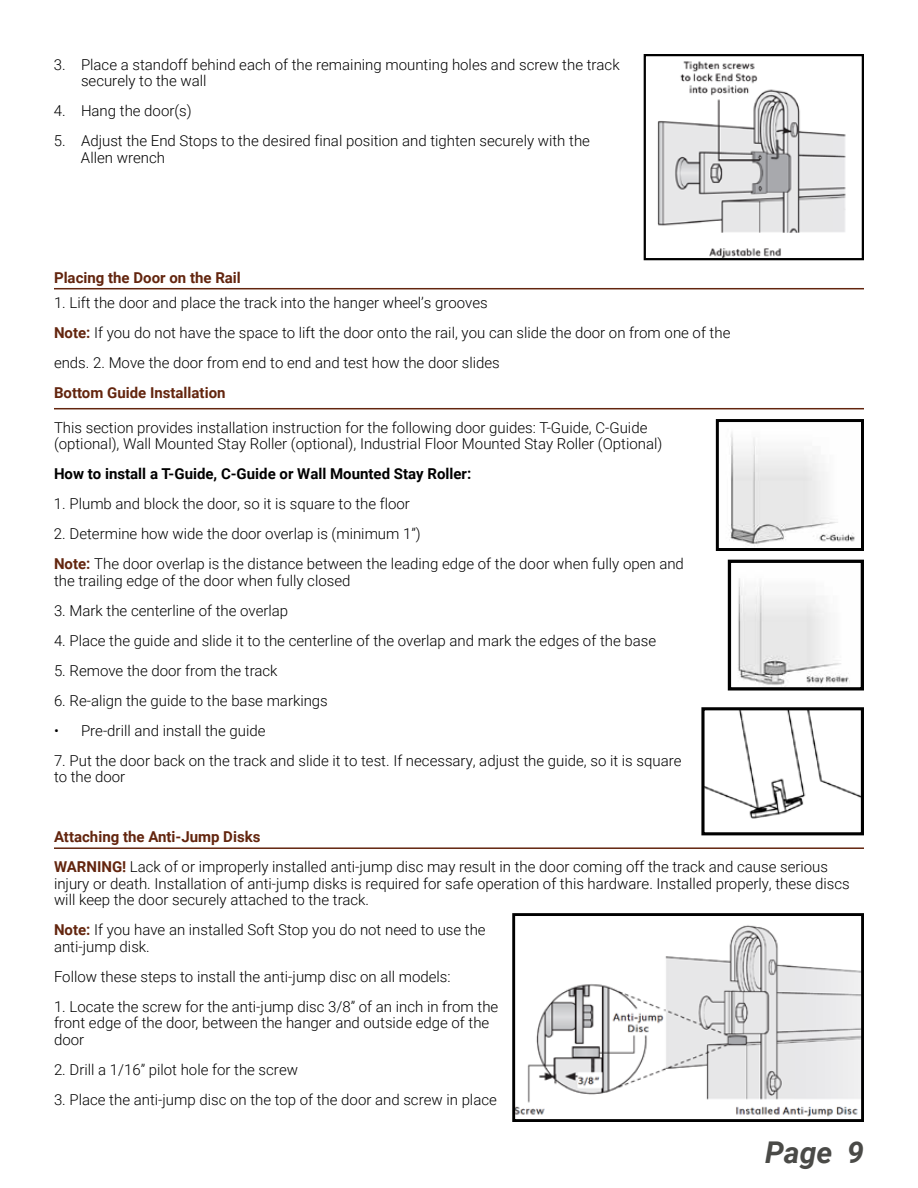
<style>
.page{position:relative;width:918px;height:1188px;background:#fff}
.page>*{position:absolute;margin:0;border:0;box-sizing:border-box;transform-origin:0 0}
.t1{font:italic 700 30px "Roboto";color:#4a4a47}
.t2{font:300 15px/16.5px "Roboto";color:#000}
.t3{font:700 15px "Roboto";color:#000}
.t4{font:700 15px "Roboto";color:#63250e}
.s1{font-weight:700;color:#63250e}
</style>
<div class="page">
<hr style="left:54px;top:288px;width:810px;height:1px;background:#63250e">
<hr style="left:54px;top:408px;width:810px;height:1px;background:#63250e">
<hr style="left:54px;top:847px;width:810px;height:2px;background:#63250e">
<img style="left:657px;top:61px;width:189px;height:196px">
<div style="left:644px;top:54px;width:220px;height:206px;border:2px solid #000"></div>
<img style="left:705px;top:711px;width:155px;height:108px">
<div style="left:701px;top:707px;width:163px;height:128px;border:3px solid #000"></div>
<img style="left:738px;top:578px;width:112px;height:109px">
<div style="left:728px;top:560px;width:136px;height:131px;border:3px solid #000"></div>
<img style="left:730px;top:433px;width:125px;height:113px">
<div style="left:716px;top:419px;width:148px;height:132px;border:3px solid #000"></div>
<img style="left:516px;top:925px;width:344px;height:192px">
<div style="left:512px;top:913px;width:352px;height:209px;border:3px solid #000"></div>
<p class="t2" style="left:81px;top:56px;width:540px;text-indent:-27px">3. Place a standoff behind each of the remaining mounting holes and screw the track securely to the wall</p>
<p class="t2" style="left:54px;top:102px;width:139px">4. Hang the door(s)</p>
<p class="t2" style="left:81px;top:132px;width:510px;text-indent:-27px">5. Adjust the End Stops to the desired final position and tighten securely with the<br>Allen wrench</p>
<p class="t4" style="left:54px;top:267px;width:188px">Placing the Door on the Rail</p>
<p class="t2" style="left:54px;top:287px;width:678px;line-height:30px">1. Lift the door and place the track into the hanger wheel’s grooves<br><span class="s1">Note:</span> If you do not have the space to lift the door onto the rail, you can slide the door on from one of the ends. 2. Move the door from end to end and test how the door slides</p>
<p class="t4" style="left:54px;top:382px;width:173px">Bottom Guide Installation</p>
<p class="t2" style="left:54px;top:419px;width:610px">This section provides installation instruction for the following door guides: T-Guide, C-Guide (optional), Wall Mounted Stay Roller (optional), Industrial Floor Mounted Stay Roller (Optional)</p>
<p class="t3" style="left:54px;top:463px;width:419px">How to install a T-Guide, C-Guide or Wall Mounted Stay Roller:</p>
<p class="t2" style="left:54px;top:495px;width:358px">1. Plumb and block the door, so it is square to the floor</p>
<p class="t2" style="left:54px;top:518px;width:631px;line-height:30px">2. Determine how wide the door overlap is (minimum 1”)<br><span class="s1">Note:</span> The door overlap is the distance between the leading edge of the door when fully open and</p>
<p class="t2" style="left:54px;top:572px;width:298px">the trailing edge of the door when fully closed</p>
<p class="t2" style="left:54px;top:602px;width:236px">3. Mark the centerline of the overlap</p>
<p class="t2" style="left:54px;top:632px;width:604px">4. Place the guide and slide it to the centerline of the overlap and mark the edges of the base</p>
<p class="t2" style="left:54px;top:662px;width:225px">5. Remove the door from the track</p>
<p class="t2" style="left:54px;top:692px;width:275px">6. Re-align the guide to the base markings</p>
<p class="t2" style="left:54px;top:722px;width:213px">• Pre-drill and install the guide</p>
<p class="t2" style="left:54px;top:752px;width:629px">7. Put the door back on the track and slide it to test. If necessary, adjust the guide, so it is square to the door</p>
<p class="t2" style="left:54px;top:821px;width:776px;line-height:30px"><span class="s1">Attaching the Anti-Jump Disks<br>WARNING!</span> Lack of or improperly installed anti-jump disc may result in the door coming off the track and cause serious</p>
<p class="t2" style="left:54px;top:875px;width:797px">injury or death. Installation of anti-jump disks is required for safe operation of this hardware. Installed properly, these discs will keep the door securely attached to the track.</p>
<p class="t2" style="left:54px;top:921px;width:433px"><span class="s1">Note:</span> If you have an installed Soft Stop you do not need to use the anti-jump disk.</p>
<p class="t2" style="left:54px;top:968px;width:398px">Follow these steps to install the anti-jump disc on all models:</p>
<p class="t2" style="left:54px;top:998px;width:446px">1. Locate the screw for the anti-jump disc 3/8” of an inch in from the front edge of the door, between the hanger and outside edge of the door</p>
<p class="t2" style="left:54px;top:1061px;width:246px">2. Drill a 1/16” pilot hole for the screw</p>
<p class="t2" style="left:54px;top:1091px;width:444px">3. Place the anti-jump disc on the top of the door and screw in place</p>
<h1 class="t1" style="left:765px;top:1132px;width:100px">Page 9</h1>
</div>
